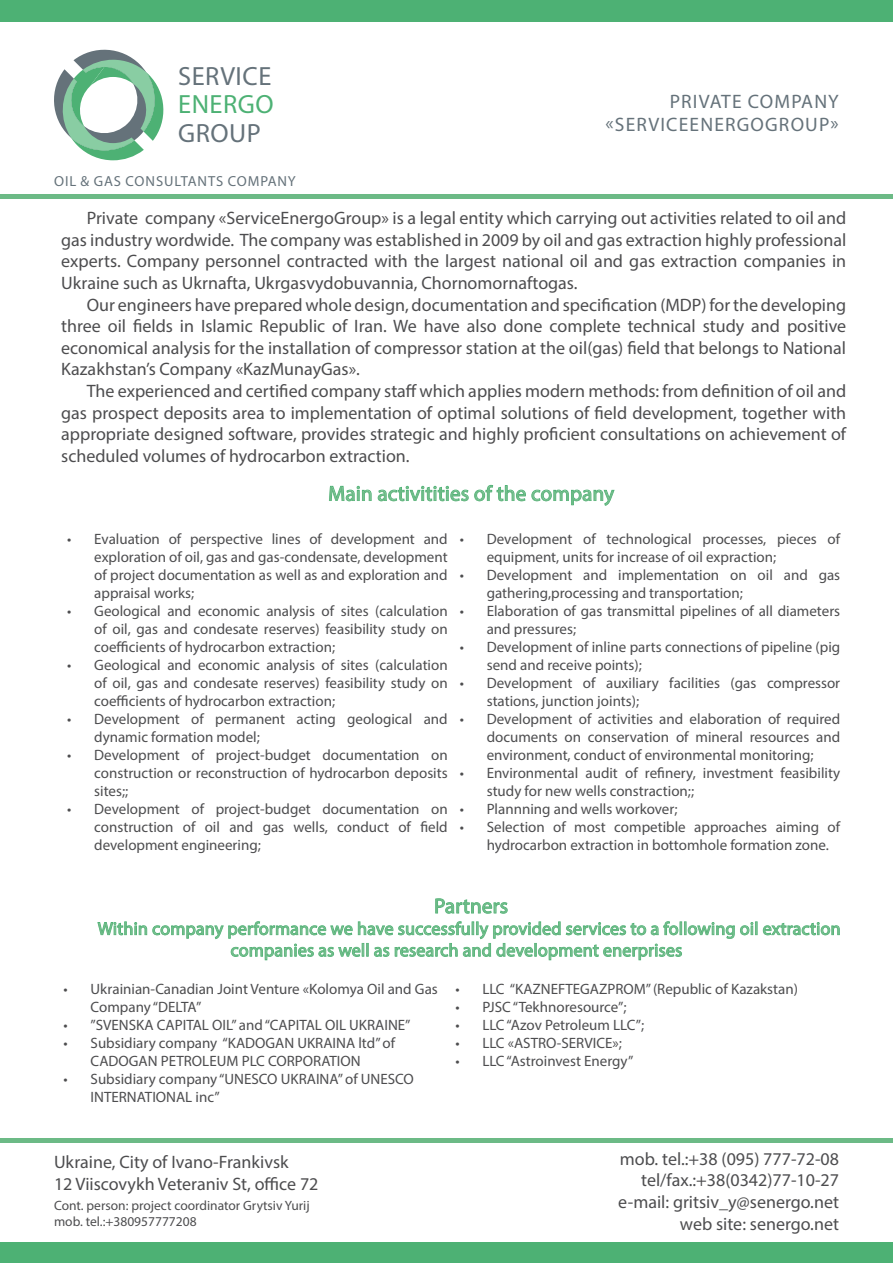
<style>
.page{position:relative;width:893px;height:1263px;background:#fff}
.page>*{position:absolute;margin:0;border:0;box-sizing:border-box;transform-origin:0 0}
.t1{font:26.4px "Myriad Pro";color:#65727a}
.t2{font:26.4px "Myriad Pro";color:#4db174}
.t3{font:21px "Myriad Pro";letter-spacing:.01em;color:#6cba86}
.t4{font:19.5px "Myriad Pro";color:#65727a}
.t5{font:18px/21.6px "Myriad Pro";color:#4d4d4f;text-align:justify}
.t6{font:18px/21.6px "Myriad Pro";letter-spacing:.01em;color:#6cba86}
.t7{font:15px/18px "Myriad Pro";color:#4d4d4f}
.t8{font:14.55px "Myriad Pro";letter-spacing:.06em;color:#65727a}
.t9{font:13.5px/16.2px "Myriad Pro";color:#4d4d4f}
</style>
<div class="page">
<svg style="left:54px;top:49px;width:110px;height:111px"></svg>
<div style="left:0;top:0;width:893px;height:21px;background:#4db174"></div>
<div style="left:0;top:1243px;width:893px;height:20px;background:#4db174"></div>
<hr style="left:0;top:195px;width:893px;height:4px;background:#6cba86">
<svg style="left:329px;top:484px;width:286px;height:22px"></svg>
<svg style="left:763px;top:922px;width:77px;height:14px"></svg>
<svg style="left:97px;top:898px;width:660px;height:63px"></svg>
<hr style="left:0;top:1138px;width:893px;height:4px;background:#6cba86">
<h1 class="t1" style="left:178px;top:59px;width:28px">Service</h1>
<h1 class="t2" style="left:178px;top:88px;width:31px">Energo</h1>
<h1 class="t1" style="left:178px;top:116px;width:35px">Group</h1>
<p class="t8" style="left:54px;top:172px;width:82px">Oil &amp; GAS consu</p>
<p class="t8" style="left:174px;top:172px;width:16px">ltants</p>
<p class="t8" style="left:228px;top:172px;width:11px">company</p>
<h3 class="t4" style="left:670px;top:89px;width:11px">private</h3>
<h3 class="t4" style="left:748px;top:89px;width:14px">company</h3>
<h3 class="t4" style="left:606px;top:112px;width:23px">«serviceenergogroup</h3>
<h3 class="t4" style="left:831px;top:112px;width:10px">»</h3>
<p class="t5" style="left:61px;top:207px;width:786px;text-indent:26px">Private company «ServiceEnergoGroup» is a legal entity which carrying out activities related to oil and gas industry wordwide. The company was established in 2009 by oil and gas extraction highly professional experts. Company personnel contracted with the largest national oil and gas extraction companies in Ukraine such as Ukrnafta, Ukrgasvydobuvannia, Chornomornaftogas.</p>
<p class="t5" style="left:61px;top:293px;width:786px;text-indent:26px">Our engineers have prepared whole design, documentation and specification (MDP) for the developing three oil fields in Islamic Republic of Iran. We have also done complete technical study and positive economical analysis for the installation of compressor station at the oil(gas) field that belongs to National Kazakhstan’s Company «KazMunayGas».</p>
<p class="t5" style="left:61px;top:380px;width:786px;text-indent:26px">The experienced and certified company staff which applies modern methods: from definition of oil and gas prospect deposits area to implementation of optimal solutions of field development, together with appropriate designed software, provides strategic and highly proficient consultations on achievement of scheduled volumes of hydrocarbon extraction.</p>
<h2 class="t3" style="left:328px;top:480px;width:287px">Main activitities of the company</h2>
<p class="t7" style="left:94px;top:530px;width:355px;text-align:justify;text-indent:-27px">• Evaluation of perspective lines of development and exploration of oil, gas and gas-condensate, development of project documentation as well as and exploration and appraisal works;</p>
<p class="t7" style="left:94px;top:602px;width:355px;text-align:justify;text-indent:-27px">• Geological and economic analysis of sites (calculation of oil, gas and condesate reserves) feasibility study on coefficients of hydrocarbon extraction;</p>
<p class="t7" style="left:94px;top:656px;width:355px;text-align:justify;text-indent:-27px">• Geological and economic analysis of sites (calculation of oil, gas and condesate reserves) feasibility study on coefficients of hydrocarbon extraction;</p>
<p class="t7" style="left:94px;top:710px;width:355px;text-indent:-27px">• Development of permanent acting geological and dynamic formation model;</p>
<p class="t7" style="left:94px;top:746px;width:355px;text-align:justify;text-indent:-27px">• Development of project-budget documentation on construction or reconstruction of hydrocarbon deposits sites;;</p>
<p class="t7" style="left:94px;top:800px;width:355px;text-align:justify;text-indent:-27px">• Development of project-budget documentation on construction of oil and gas wells, conduct of field development engineering;</p>
<p class="t7" style="left:487px;top:530px;width:355px;text-indent:-27px">• Development of technological processes, pieces of equipment, units for increase of oil expraction;</p>
<p class="t7" style="left:487px;top:566px;width:355px;text-indent:-27px">• Development and implementation on oil and gas gathering,processing and transportation;</p>
<p class="t7" style="left:487px;top:602px;width:355px;text-indent:-27px">• Elaboration of gas transmittal pipelines of all diameters and pressures;</p>
<p class="t7" style="left:487px;top:638px;width:355px;text-indent:-27px">• Development of inline parts connections of pipeline (pig send and receive points);</p>
<p class="t7" style="left:487px;top:674px;width:355px;text-indent:-27px">• Development of auxiliary facilities (gas compressor stations, junction joints);</p>
<p class="t7" style="left:487px;top:710px;width:355px;text-align:justify;text-indent:-27px">• Development of activities and elaboration of required documents on conservation of mineral resources and environment, conduct of environmental monitoring;</p>
<p class="t7" style="left:487px;top:764px;width:355px;text-indent:-27px">• Environmental audit of refinery, investment feasibility study for new wells constraction;;</p>
<p class="t7" style="left:460px;top:800px;width:219px">• Plannning and wells workover;</p>
<p class="t7" style="left:487px;top:818px;width:355px;text-indent:-27px">• Selection of most competible approaches aiming of hydrocarbon extraction in bottomhole formation zone.</p>
<h2 class="t3" style="left:434px;top:893px;width:75px">Partners</h2>
<p class="t6" style="left:231px;top:917px;width:611px;text-indent:-133px">Within company performance we have successfully provided services to a following oil extraction companies as well as research and development enerprises</p>
<p class="t7" style="left:91px;top:979px;width:349px;text-indent:-27px">• Ukrainian-Canadian Joint Venture «Kolomya Oil and Gas<br>Company “DELTA”</p>
<p class="t7" style="left:64px;top:1015px;width:348px">• ”SVENSKA CAPITAL OIL” and “CAPITAL OIL UKRAINE”</p>
<p class="t7" style="left:64px;top:1033px;width:333px;text-align:center">• Subsidiary company “KADOGAN UKRAINA ltd” of<br>CADOGAN PETROLEUM PLC CORPORATION</p>
<p class="t7" style="left:91px;top:1069px;width:325px;text-indent:-27px">• Subsidiary company “UNESCO UKRAINA” of UNESCO<br>INTERNATIONAL inc”</p>
<p class="t7" style="left:455px;top:979px;width:344px">• LLC “KAZNEFTEGAZPROM” (Republic of Kazakstan)</p>
<p class="t7" style="left:455px;top:997px;width:173px">• PJSC “Tekhnoresource”;</p>
<p class="t7" style="left:455px;top:1015px;width:190px">• LLC “Azov Petroleum LLC”;</p>
<p class="t7" style="left:455px;top:1033px;width:168px">• LLC «ASTRO-SERVICE»;</p>
<p class="t7" style="left:455px;top:1051px;width:180px">• LLC “Astroinvest Energy”</p>
<p class="t5" style="left:54px;top:1151px;width:266px">Ukraine, City of Ivano-Frankivsk<br>12 Viiscovykh Veteraniv St, office 72</p>
<p class="t9" style="left:54px;top:1197px;width:257px">Cont. person: project coordinator Grytsiv Yurij mob. tel.:+380957777208</p>
<p class="t5" style="left:618px;top:1148px;width:222px;text-align:right">mob. tel.:+38 (095) 777-72-08 tel/fax.:+38(0342)77-10-27 e-mail: gritsiv_y@senergo.net web site: senergo.net</p>
</div>
